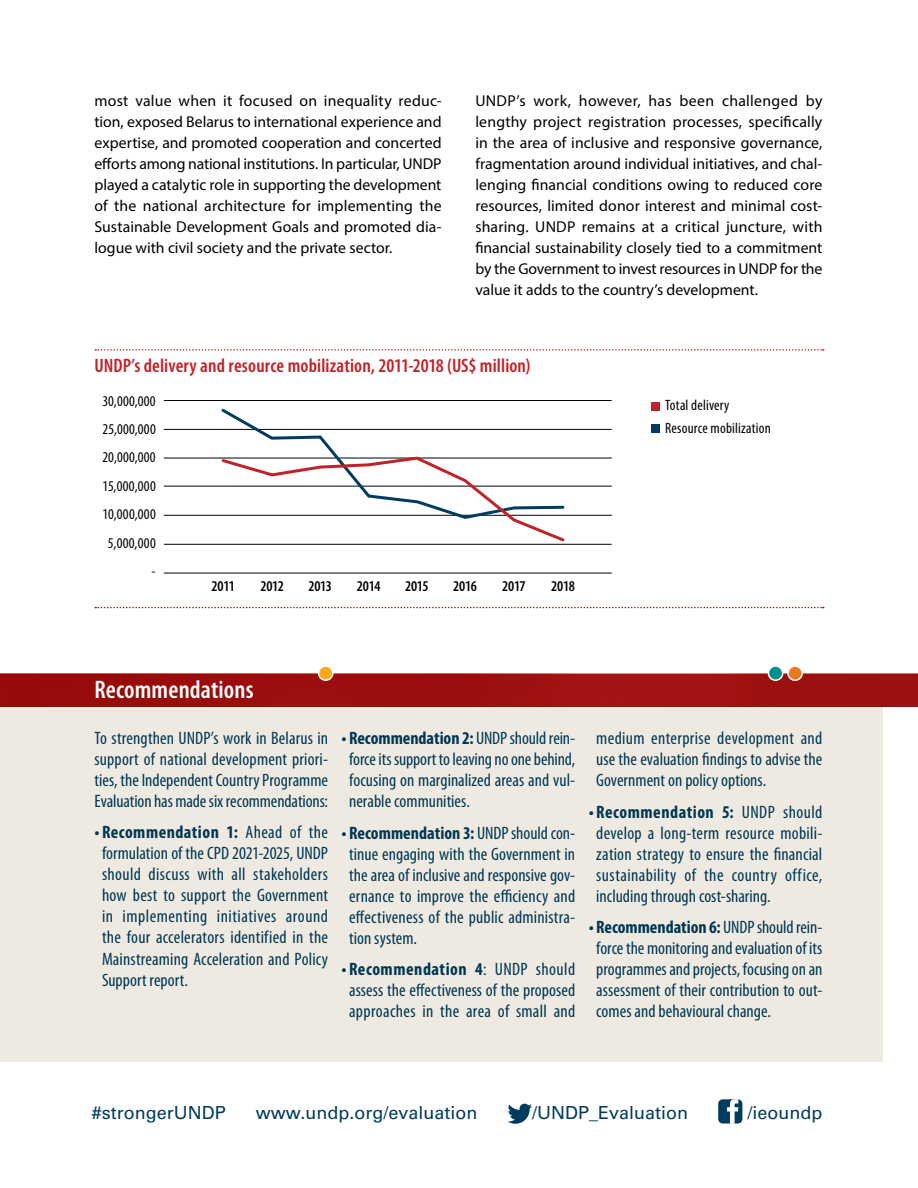
<style>
.page{position:relative;width:918px;height:1188px;background:#fff}
.page>*{position:absolute;margin:0;border:0;box-sizing:border-box;transform-origin:0 0}
.t1{font:600 condensed 25.5px "Myriad Pro";letter-spacing:.005em;color:#fff}
.t2{font:600 condensed 19.5px "Myriad Pro";letter-spacing:.01em;color:#bf2228}
.t3{font:condensed 18px/21px "Myriad Pro";letter-spacing:.005em;color:#003c5e;text-align:justify}
.t4{font:18px "Univers LT Std";color:#003c5e}
.t5{font:15.75px/21px "Myriad Pro";color:#000;text-align:justify}
.t6{font:condensed 15px/28.5px "Myriad Pro";letter-spacing:.015em;color:#000}
.t7{font:600 condensed 15px "Myriad Pro";letter-spacing:-.02em;color:#000}
.s1{font-weight:700}
</style>
<div class="page">
<svg style="left:95px;top:607px;width:729px;height:1px"></svg>
<svg style="left:95px;top:349px;width:729px;height:2px"></svg>
<div style="left:652px;top:402px;width:8px;height:8px;background:#bf2228"></div>
<div style="left:652px;top:425px;width:8px;height:8px;background:#003c5e"></div>
<hr style="left:164px;top:544px;width:448px;height:1px;background:#000">
<hr style="left:164px;top:515px;width:448px;height:1px;background:#000">
<hr style="left:164px;top:486px;width:448px;height:1px;background:#000">
<hr style="left:164px;top:458px;width:448px;height:1px;background:#000">
<hr style="left:164px;top:429px;width:448px;height:1px;background:#000">
<hr style="left:164px;top:400px;width:448px;height:1px;background:#000">
<hr style="left:164px;top:573px;width:448px;height:1px;background:#000">
<svg style="left:219px;top:408px;width:348px;height:136px"></svg>
<div style="left:0;top:706px;width:883px;height:356px;background:#eeeae2"></div>
<div style="left:0;top:674px;width:918px;height:32px;background:#9d0f0e"></div>
<div style="left:768px;top:666px;width:15px;height:14px;background:#008e91;border-radius:50%"></div>
<div style="left:768px;top:665px;width:15px;height:16px;border:2px solid #fff;border-radius:50%"></div>
<div style="left:788px;top:666px;width:14px;height:14px;background:#ed7723;border-radius:50%"></div>
<div style="left:787px;top:665px;width:16px;height:16px;border:2px solid #fff;border-radius:50%"></div>
<div style="left:319px;top:666px;width:14px;height:14px;background:#fbaa19;border-radius:50%"></div>
<div style="left:318px;top:665px;width:16px;height:16px;border:2px solid #fff;border-radius:50%"></div>
<svg style="left:508px;top:1104px;width:24px;height:20px"></svg>
<div style="left:718px;top:1099px;width:24px;height:25px;background:#003c5e;border-radius:5px"></div>
<svg style="left:727px;top:1099px;width:11px;height:25px"></svg>
<p class="t5" style="left:94px;top:90px;width:349px">most value when it focused on inequality reduc&shy;tion, exposed Belarus to international experience and expertise, and promoted cooperation and concerted efforts among national institutions. In particular, UNDP played a catalytic role in supporting the development of the national architecture for implementing the Sustainable Development Goals and promoted dia&shy;logue with civil society and the private sector.</p>
<p class="t5" style="left:475px;top:90px;width:349px">UNDP’s work, however, has been challenged by lengthy project registration processes, specifically in the area of inclusive and responsive governance, fragmentation around individual initiatives, and chal&shy;lenging financial conditions owing to reduced core resources, limited donor interest and minimal cost&shy;sharing. UNDP remains at a critical juncture, with financial sustainability closely tied to a commitment by the Government to invest resources in UNDP for the value it adds to the country’s development.</p>
<p class="t2" style="left:94px;top:355px;width:438px">UNDP’s delivery and resource mobilization, 2011-2018 (US$ million)</p>
<p class="t6" style="left:103px;top:387px;width:55px;text-align:right">30,000,000<br>25,000,000<br>20,000,000<br>15,000,000<br>10,000,000<br>5,000,000 -</p>
<p class="t7" style="left:211px;top:578px;width:25px">2011</p>
<p class="t7" style="left:260px;top:578px;width:25px">2012</p>
<p class="t7" style="left:308px;top:578px;width:25px">2013</p>
<p class="t7" style="left:357px;top:578px;width:25px">2014</p>
<p class="t7" style="left:405px;top:578px;width:25px">2015</p>
<p class="t7" style="left:453px;top:578px;width:25px">2016</p>
<p class="t7" style="left:502px;top:578px;width:25px">2017</p>
<p class="t7" style="left:551px;top:578px;width:25px">2018</p>
<p class="t6" style="left:665px;top:395px;width:107px;line-height:22.4px">Total delivery<br>Resource mobilization</p>
<h1 class="t1" style="left:94px;top:676px;width:161px">Recommendations</h1>
<p class="t3" style="left:94px;top:728px;width:235px">To strengthen UNDP’s work in Belarus in support of national development priori&shy;ties, the Independent Country Programme Evaluation has made six recommendations:</p>
<p class="t3" style="left:102px;top:822px;width:228px;text-indent:-8px"><span class="s1">•Recommendation 1:</span> Ahead of the formulation of the CPD 2021-2025, UNDP should discuss with all stakeholders how best to support the Government in implementing initiatives around the four accelerators identified in the Mainstreaming Acceleration and Policy Support report.</p>
<p class="t3" style="left:349px;top:728px;width:228px;text-indent:-8px"><span class="s1">• Recommendation 2:</span> UNDP should rein&shy;force its support to leaving no one behind, focusing on marginalized areas and vul&shy;nerable communities.</p>
<p class="t3" style="left:349px;top:822px;width:228px;text-indent:-8px"><span class="s1">• Recommendation 3:</span> UNDP should con&shy;tinue engaging with the Government in the area of inclusive and responsive gov&shy;ernance to improve the efficiency and effectiveness of the public administra&shy;tion system.</p>
<p class="t3" style="left:342px;top:959px;width:235px;text-align:center"><span class="s1">•Recommendation 4</span>: UNDP should assess the effectiveness of the proposed approaches in the area of small and</p>
<p class="t3" style="left:596px;top:728px;width:228px">medium enterprise development and use the evaluation findings to advise the Government on policy options.</p>
<p class="t3" style="left:596px;top:802px;width:228px;text-indent:-8px"><span class="s1">•Recommendation 5:</span> UNDP should develop a long-term resource mobili&shy;zation strategy to ensure the financial sustainability of the country office, including through cost-sharing.</p>
<p class="t3" style="left:596px;top:917px;width:228px;text-indent:-8px"><span class="s1">• Recommendation 6:</span> UNDP should rein&shy;force the monitoring and evaluation of its programmes and projects, focusing on an assessment of their contribution to out&shy;comes and behavioural change.</p>
<p class="t4" style="left:92px;top:1102px;width:136px">#strongerUNDP</p>
<p class="t4" style="left:256px;top:1102px;width:223px">www.undp.org/evaluation</p>
<p class="t4" style="left:532px;top:1102px;width:158px">/UNDP_Evaluation</p>
<p class="t4" style="left:747px;top:1102px;width:77px">/ieoundp</p>
</div>
